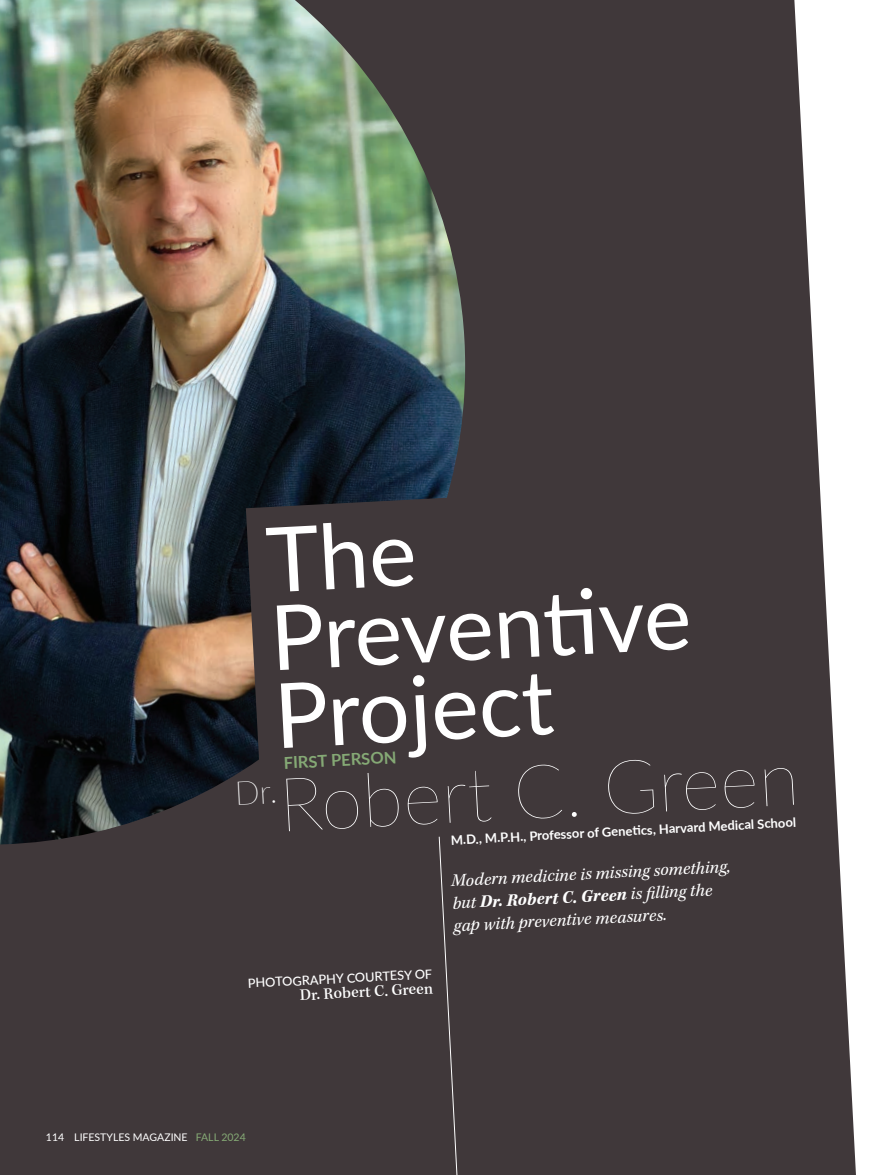
<style>
.page{position:relative;width:878px;height:1175px;background:#fff}
.page>*{position:absolute;margin:0;border:0;box-sizing:border-box;transform-origin:0 0}
.Body_Copy{font:90px/78px "Lato";color:#fff}
.Title_-_Sans_Serif{font:100 75px "Lato";color:#fff}
.Deckline{font:italic 18px/22.5px "Kepler Std";color:#fff}
.By-line{font:500 16.5px "Kepler Std";color:#fff}
.Title_-_Sans_Serif-2{font:700 16.5px "Lato";color:#85a975}
.Body_Copy-2{font:700 12.9px "Lato";color:#fff}
.By-line-2{font:500 12.75px "Lato";color:#fff}
.FOOTER-PAGE_NUMBER{font:10.5px "Lato";color:#fff}
.FOOTER-DATE{font:10.5px "Lato";color:#85a975}
.s1{font-weight:700}
</style>
<div class="page">
<div style="left:0;top:0;width:855px;height:1174px;background:#40383a"></div>
<img style="left:0;top:0;width:465px;height:844px">
<div style="left:246px;top:496px;width:246px;height:276px;background:#40383a"></div>
<svg style="left:438px;top:836px;width:25px;height:338px;background:#473f41"></svg>
<svg style="left:238px;top:780px;width:37px;height:24px"></svg>
<p class="Body_Copy" style="left:264px;top:517px;width:423px;rotate:-3deg">The<br>Preventi ve<br>Project</p>
<p class="Title_-_Sans_Serif-2" style="left:283px;top:750px;width:114px;rotate:-3deg">FIRST PERSON</p>
<p class="Title_-_Sans_Serif" style="left:276px;top:754px;width:522px;rotate:-3deg">Robert C. Green</p>
<p class="Body_Copy-2" style="left:450px;top:830px;width:347px;rotate:-3deg">M.D., M.P.H., Professor of Geneti cs, Harvard Medical School</p>
<p class="By-line-2" style="left:247px;top:974px;width:186px;rotate:-3deg">PHOTOGRAPHY COURTESY OF</p>
<p class="By-line" style="left:299px;top:985px;width:135px;rotate:-3deg">Dr. Robert C. Green</p>
<p class="Deckline" style="left:450px;top:870px;width:281px;rotate:-3deg">Modern medicine is missing something, but <span class="s1">Dr. Robert C. Green</span> is fi lling the gap with preventive measures.</p>
<p class="FOOTER-PAGE_NUMBER" style="left:46px;top:1129px;width:20px">114</p>
<p class="FOOTER-PAGE_NUMBER" style="left:74px;top:1129px;width:115px">LIFESTYLES MAGAZINE</p>
<p class="FOOTER-DATE" style="left:196px;top:1129px;width:51px">FALL 2024</p>
</div>
